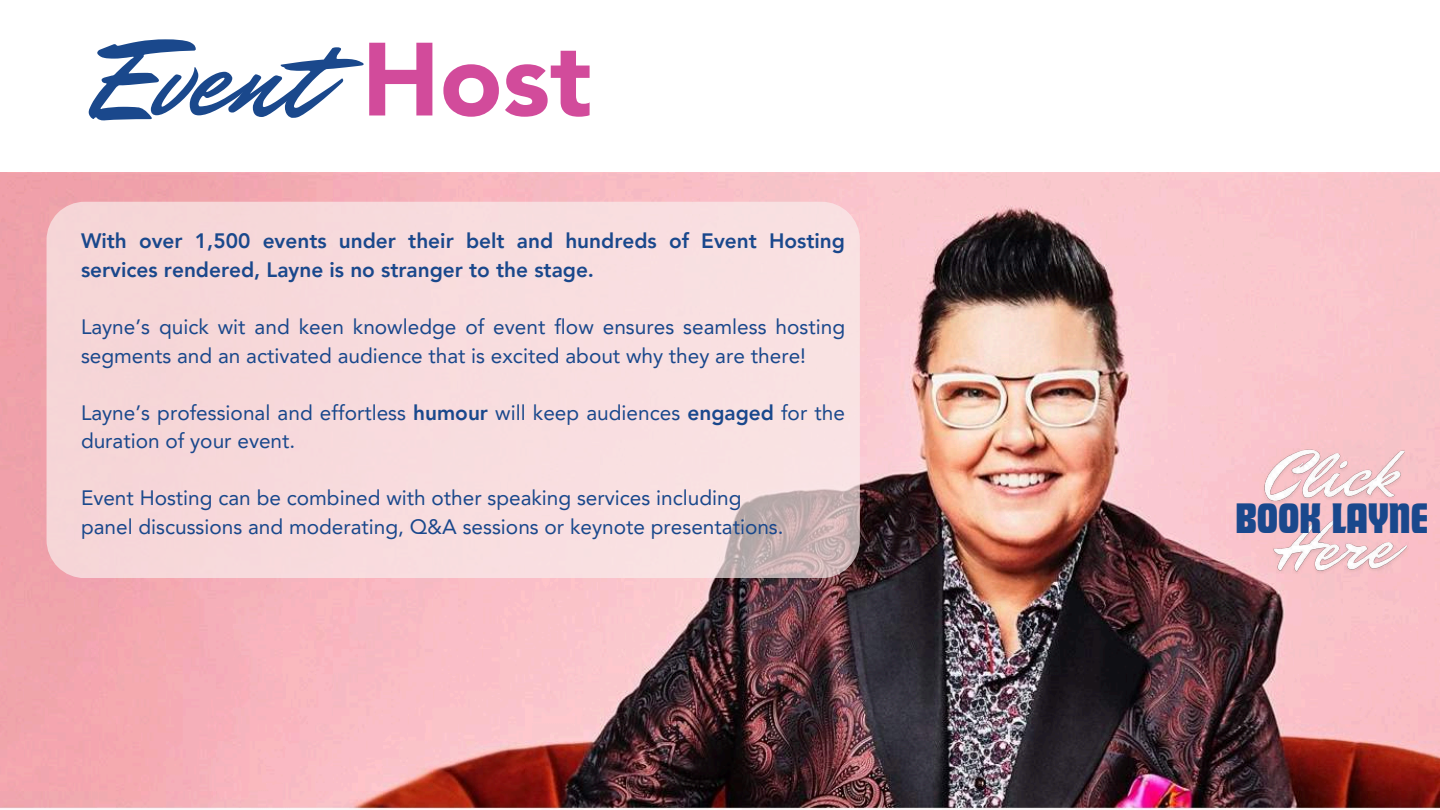
<style>
.page{position:relative;width:1440px;height:810px;background:#fff}
.page>*{position:absolute;margin:0;border:0;box-sizing:border-box;transform-origin:0 0}
.t1{font:117.5px "Mr Dafoe";color:#1a488c}
.t2{font:44.1px "Futura Com Display";color:#1a488c}
.t3{font:20.8px/28.6px "Avenir LT Pro";color:#1a488c}
.t4{font:800 20.8px/28.6px "Avenir LT Pro";color:#1a488c}
.s1{font-family:"Avenir LT Pro";font-weight:900;font-size:102.8px;color:#d24b9b}
.s2{font-weight:800}
</style>
<div class="page">
<img style="left:0;top:173px;width:1440px;height:637px">
<div style="left:47px;top:202px;width:813px;height:376px;background:#f7dbde"></div>
<img style="left:1257px;top:426px;width:162px;height:175px">
<h1 class="t1" style="left:95px;top:-2px;width:498px">Event <span class="s1">Host</span></h1>
<p class="t4" style="left:81px;top:229px;width:766px">With over 1,500 events under their belt and hundreds of Event Hosting services rendered, Layne is no stranger to the stage.</p>
<p class="t3" style="left:81px;top:314px;width:766px">Layne’s quick wit and keen knowledge of event flow ensures seamless hosting segments and an activated audience that is excited about why they are there!</p>
<p class="t3" style="left:81px;top:400px;width:766px">Layne’s professional and effortless <span class="s2">humour</span> will keep audiences <span class="s2">engaged</span> for the duration of your event.</p>
<p class="t3" style="left:81px;top:486px;width:704px">Event Hosting can be combined with other speaking services including panel discussions and moderating, Q&amp;A sessions or keynote presentations.</p>
<h2 class="t2" style="left:1236px;top:492px;width:194px">BOOK LAYNE</h2>
</div>
